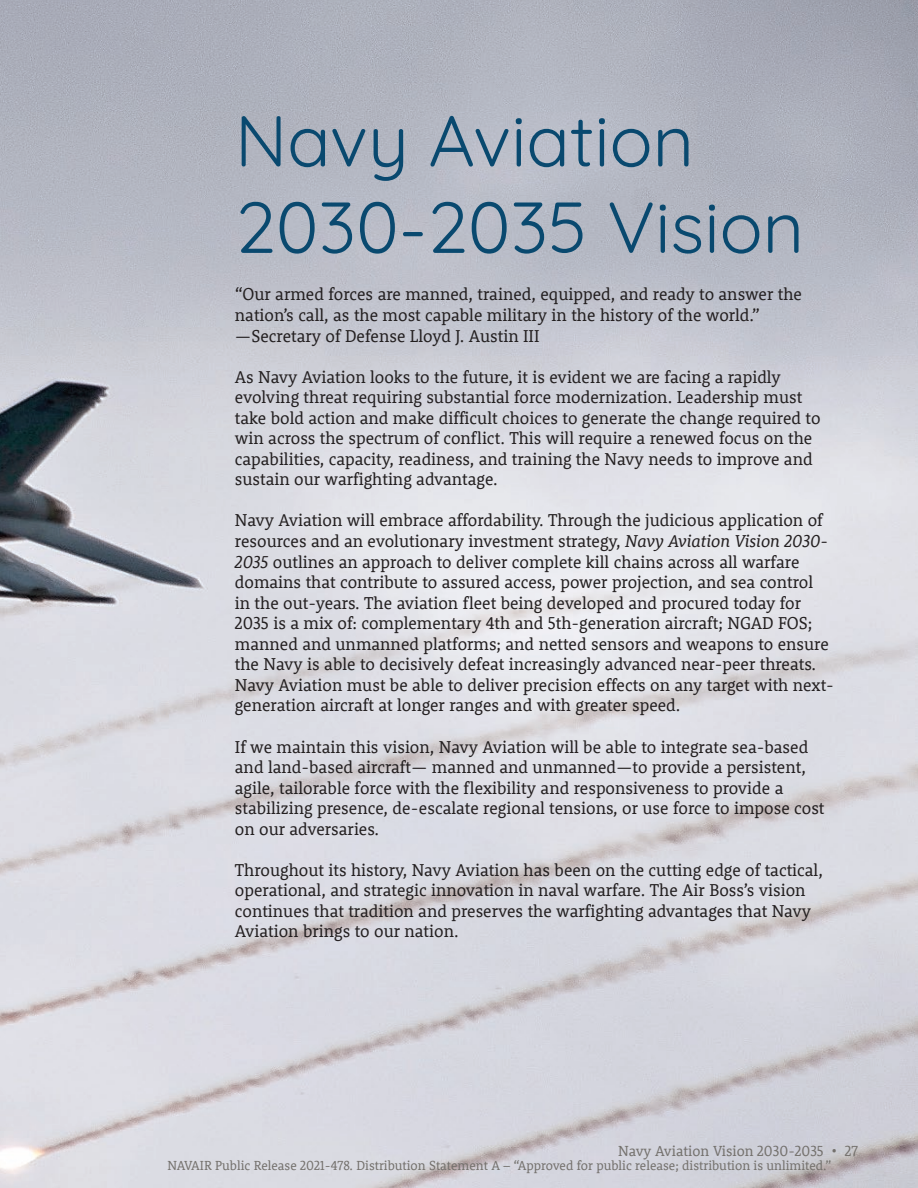
<style>
.page{position:relative;width:918px;height:1188px;background:#fff}
.page>*{position:absolute;margin:0;border:0;box-sizing:border-box;transform-origin:0 0}
.t1{font:72px/86.4px "Quicksand";color:#09496f}
.t2{font:17.7px/20.5px "Rooney";color:#231f20;scale:.93 1}
.t3{font:15px "Rooney";color:#73706c;scale:.93 1}
.t4{font:13.5px "Rooney";color:#73706c;scale:.93 1}
.s1{font-style:italic}
</style>
<div class="page">
<img style="left:0;top:0;width:918px;height:1188px">
<h1 class="t1" style="left:235px;top:90px;width:571px">Navy Aviation<br>2030-2035 Vision</h1>
<p class="t2" style="left:235px;top:284px;width:611px">“Our armed forces are manned, trained, equipped, and ready to answer the nation’s call, as the most capable military in the history of the world.” —Secretary of Defense Lloyd J. Austin III</p>
<p class="t2" style="left:235px;top:366px;width:631px">As Navy Aviation looks to the future, it is evident we are facing a rapidly evolving threat requiring substantial force modernization. Leadership must take bold action and make difficult choices to generate the change required to win across the spectrum of conflict. This will require a renewed focus on the capabilities, capacity, readiness, and training the Navy needs to improve and sustain our warfighting advantage.</p>
<p class="t2" style="left:235px;top:510px;width:646px">Navy Aviation will embrace affordability. Through the judicious application of resources and an evolutionary investment strategy, <span class="s1">Navy Aviation Vision 2030- 2035</span> outlines an approach to deliver complete kill chains across all warfare domains that contribute to assured access, power projection, and sea control<br>in the out-years. The aviation fleet being developed and procured today for 2035 is a mix of: complementary 4th and 5th-generation aircraft; NGAD FOS; manned and unmanned platforms; and netted sensors and weapons to ensure the Navy is able to decisively defeat increasingly advanced near-peer threats.<br>Navy Aviation must be able to deliver precision effects on any target with next&shy;generation aircraft at longer ranges and with greater speed.</p>
<p class="t2" style="left:235px;top:736px;width:636px">If we maintain this vision, Navy Aviation will be able to integrate sea-based and land-based aircraft— manned and unmanned—to provide a persistent, agile, tailorable force with the flexibility and responsiveness to provide a stabilizing presence, de-escalate regional tensions, or use force to impose cost on our adversaries.</p>
<p class="t2" style="left:235px;top:859px;width:634px">Throughout its history, Navy Aviation has been on the cutting edge of tactical, operational, and strategic innovation in naval warfare. The Air Boss’s vision continues that tradition and preserves the warfighting advantages that Navy Aviation brings to our nation.</p>
<p class="t3" style="left:618px;top:1141px;width:259px">Navy Aviation Vision 2030-2035 • 27</p>
<p class="t4" style="left:167px;top:1156px;width:715px">NAVAIR Public Release 2021-478. Distribution Statement A – “Approved for public release; distribution is unlimited.”</p>
</div>
